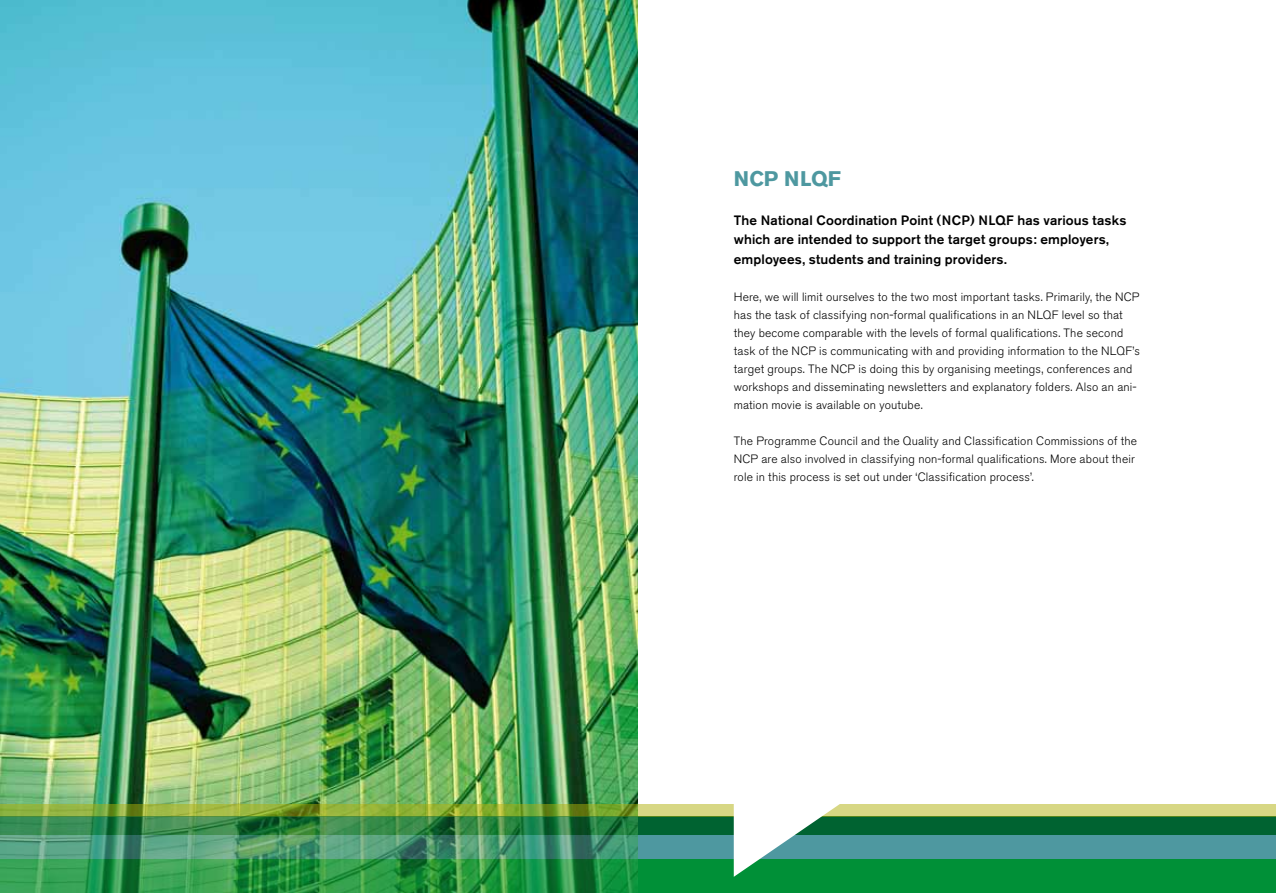
<style>
.page{position:relative;width:1276px;height:893px;background:#fff}
.page>*{position:absolute;margin:0;border:0;box-sizing:border-box;transform-origin:0 0}
.t1{font:700 21px "Akzidenz Grotesk BE";color:#4e98a0}
.t2{font:500 13.5px/19.5px "Akzidenz Grotesk BE";letter-spacing:.01em;color:#000}
.t3{font:300 12px/18px "Akzidenz Grotesk BE";letter-spacing:.015em;color:#000}
</style>
<div class="page">
<img style="left:0;top:0;width:638px;height:804px">
<div style="left:638px;top:859px;width:638px;height:34px;background:#009037"></div>
<div style="left:638px;top:816px;width:638px;height:19px;background:#006331"></div>
<div style="left:638px;top:835px;width:638px;height:24px;background:#4e98a0"></div>
<svg style="left:0;top:804px;width:1276px;height:12px;background:#acbe58"></svg>
<svg style="left:0;top:816px;width:638px;height:19px;background:#2f8044"></svg>
<svg style="left:0;top:835px;width:638px;height:24px;background:#529a79"></svg>
<svg style="left:0;top:859px;width:638px;height:34px;background:#279444"></svg>
<svg style="left:734px;top:804px;width:123px;height:73px"></svg>
<h1 class="t1" style="left:734px;top:166px;width:109px">NCP NLQF</h1>
<p class="t2" style="left:734px;top:210px;width:394px">The National Coordination Point (NCP) NLQF has various tasks which are intended to support the target groups: employers, employees, students and training providers.</p>
<p class="t3" style="left:734px;top:288px;width:408px">Here, we will limit ourselves to the two most important tasks. Primarily, the NCP has the task of classifying non-formal qualifications in an NLQF level so that they become comparable with the levels of formal qualifications. The second task of the NCP is communicating with and providing information to the NLQF’s target groups. The NCP is doing this by organising meetings, conferences and workshops and disseminating newsletters and explanatory folders. Also an ani&shy;mation movie is available on youtube.</p>
<p class="t3" style="left:734px;top:432px;width:405px">The Programme Council and the Quality and Classification Commissions of the<br>NCP are also involved in classifying non-formal qualifications. More about their role in this process is set out under ‘Classification process’.</p>
</div>
